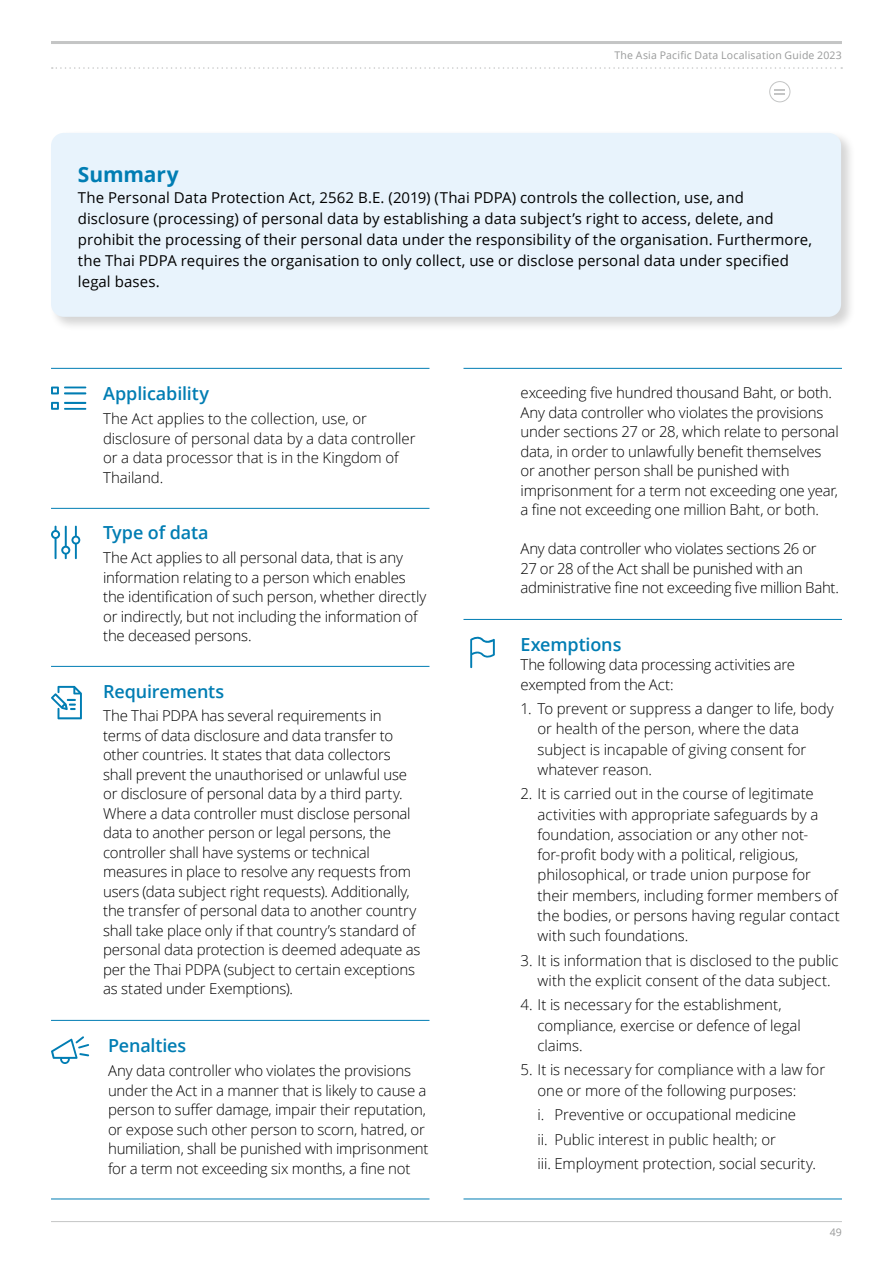
<style>
.page{position:relative;width:893px;height:1263px;background:#fff}
.page>*{position:absolute;margin:0;border:0;box-sizing:border-box;transform-origin:0 0}
.t1{font:700 21px "Open Sans";letter-spacing:-.01em;color:#007db3}
.t2{font:600 18px "Open Sans";letter-spacing:-.01em;color:#007db3}
.t3{font:300 15px/19.5px "Open Sans";letter-spacing:-.01em;color:#000}
.t4{font:15px/21px "Open Sans";letter-spacing:.005em;color:#000}
.t5{font:10.5px "Open Sans";letter-spacing:.02em;color:#989999}
</style>
<div class="page">
<hr style="left:51px;top:41px;width:791px;height:3px;background:#c4c5c5">
<svg style="left:52px;top:67px;width:790px;height:2px"></svg>
<svg style="left:769px;top:81px;width:22px;height:21px"></svg>
<hr style="left:51px;top:1221px;width:791px;height:1px;background:#c4c5c5">
<div style="left:49px;top:130px;width:806px;height:202px;background:#000;opacity:.17"></div>
<div style="left:51px;top:133px;width:790px;height:184px;background:#e8f3fc;border-radius:13px"></div>
<svg style="left:51px;top:526px;width:29px;height:33px"></svg>
<svg style="left:51px;top:686px;width:31px;height:33px"></svg>
<svg style="left:51px;top:387px;width:35px;height:7px"></svg>
<hr style="left:64px;top:392px;width:22px;height:2px;background:#007db3">
<svg style="left:51px;top:402px;width:8px;height:8px"></svg>
<hr style="left:64px;top:402px;width:22px;height:2px;background:#007db3">
<hr style="left:64px;top:408px;width:22px;height:2px;background:#007db3">
<hr style="left:51px;top:368px;width:378px;height:1px;background:#007db3">
<hr style="left:51px;top:508px;width:378px;height:1px;background:#007db3">
<hr style="left:51px;top:666px;width:378px;height:1px;background:#007db3">
<svg style="left:470px;top:636px;width:25px;height:32px"></svg>
<hr style="left:463px;top:368px;width:379px;height:1px;background:#007db3">
<svg style="left:51px;top:1036px;width:38px;height:28px"></svg>
<hr style="left:51px;top:1020px;width:378px;height:1px;background:#007db3">
<hr style="left:51px;top:1199px;width:378px;height:1px;background:#007db3">
<hr style="left:463px;top:619px;width:379px;height:1px;background:#007db3">
<hr style="left:463px;top:1199px;width:379px;height:1px;background:#007db3">
<p class="t5" style="left:614px;top:48px;width:229px">The Asia Pacific Data Localisation Guide 2023</p>
<h1 class="t1" style="left:78px;top:159px;width:102px">Summary</h1>
<p class="t4" style="left:78px;top:187px;width:736px">The Personal Data Protection Act, 2562 B.E. (2019) (Thai PDPA) controls the collection, use, and disclosure (processing) of personal data by establishing a data subject’s right to access, delete, and prohibit the processing of their personal data under the responsibility of the organisation. Furthermore, the Thai PDPA requires the organisation to only collect, use or disclose personal data under specified legal bases.</p>
<p class="t2" style="left:103px;top:381px;width:107px">Applicability</p>
<p class="t3" style="left:103px;top:408px;width:314px">The Act applies to the collection, use, or disclosure of personal data by a data controller or a data processor that is in the Kingdom of Thailand.</p>
<p class="t2" style="left:103px;top:521px;width:107px">Type of data</p>
<p class="t3" style="left:103px;top:548px;width:325px">The Act applies to all personal data, that is any information relating to a person which enables the identification of such person, whether directly or indirectly, but not including the information of the deceased persons.</p>
<p class="t2" style="left:103px;top:679px;width:123px">Requirements</p>
<p class="t3" style="left:103px;top:706px;width:319px">The Thai PDPA has several requirements in terms of data disclosure and data transfer to other countries. It states that data collectors shall prevent the unauthorised or unlawful use or disclosure of personal data by a third party.<br>Where a data controller must disclose personal data to another person or legal persons, the controller shall have systems or technical measures in place to resolve any requests from users (data subject right requests). Additionally, the transfer of personal data to another country shall take place only if that country’s standard of personal data protection is deemed adequate as per the Thai PDPA (subject to certain exceptions as stated under Exemptions).</p>
<p class="t2" style="left:108px;top:1033px;width:80px">Penalties</p>
<p class="t3" style="left:108px;top:1060px;width:322px">Any data controller who violates the provisions under the Act in a manner that is likely to cause a person to suffer damage, impair their reputation, or expose such other person to scorn, hatred, or humiliation, shall be punished with imprisonment for a term not exceeding six months, a fine not</p>
<p class="t3" style="left:521px;top:382px;width:320px">exceeding five hundred thousand Baht, or both.<br>Any data controller who violates the provisions under sections 27 or 28, which relate to personal data, in order to unlawfully benefit themselves or another person shall be punished with imprisonment for a term not exceeding one year, a fine not exceeding one million Baht, or both.</p>
<p class="t3" style="left:521px;top:538px;width:320px">Any data controller who violates sections 26 or<br>27 or 28 of the Act shall be punished with an administrative fine not exceeding five million Baht.</p>
<p class="t2" style="left:521px;top:632px;width:102px">Exemptions</p>
<p class="t3" style="left:521px;top:654px;width:276px">The following data processing activities are exempted from the Act:</p>
<p class="t3" style="left:538px;top:698px;width:298px;line-height:20.2px;text-indent:-17px">1. To prevent or suppress a danger to life, body or health of the person, where the data subject is incapable of giving consent for whatever reason.</p>
<p class="t3" style="left:538px;top:783px;width:304px;line-height:20.2px;text-indent:-17px">2. It is carried out in the course of legitimate activities with appropriate safeguards by a foundation, association or any other not&shy;for-profit body with a political, religious, philosophical, or trade union purpose for their members, including former members of the bodies, or persons having regular contact with such foundations.</p>
<p class="t3" style="left:521px;top:949px;width:320px;line-height:20.2px;text-align:center">3. It is information that is disclosed to the public with the explicit consent of the data subject.</p>
<p class="t3" style="left:538px;top:994px;width:265px;line-height:20.2px;text-indent:-17px">4. It is necessary for the establishment, compliance, exercise or defence of legal claims.</p>
<p class="t3" style="left:538px;top:1059px;width:289px;line-height:20.2px;text-indent:-17px">5. It is necessary for compliance with a law for one or more of the following purposes:</p>
<p class="t3" style="left:538px;top:1102px;width:280px;line-height:24.5px">i. Preventive or occupational medicine<br>ii. Public interest in public health; or<br>iii. Employment protection, social security.</p>
<p class="t5" style="left:830px;top:1225px;width:14px">49</p>
</div>
